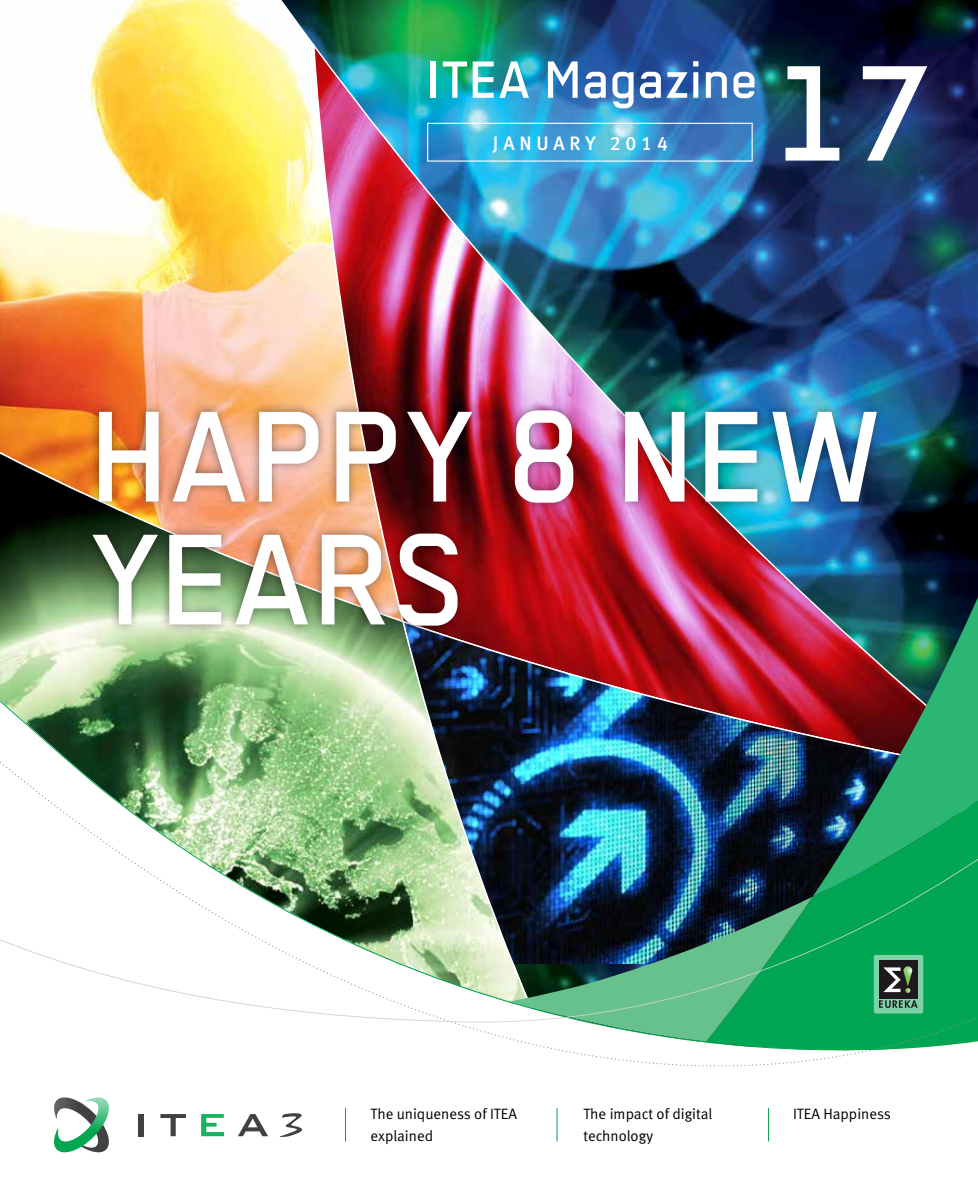
<style>
.page{position:relative;width:978px;height:1191px;background:#fff}
.page>*{position:absolute;margin:0;border:0;box-sizing:border-box;transform-origin:0 0}
.t1{font:500 153.15px "Regular";color:#fff}
.t2{font:500 145.65px/122.9px "Regular";color:#fff}
.t3{font:500 58.95px "Regular";color:#fff}
.t4{font:19.5px "Meta Medium LF";letter-spacing:.25em;color:#fff}
.t5{font:15px/22.5px "Meta Normal LF";color:#000}
</style>
<div class="page">
<svg style="left:405px;top:0;width:573px;height:43px;background:#12404c"></svg>
<svg style="left:82px;top:0;width:323px;height:69px"></svg>
<img style="left:312px;top:43px;width:666px;height:26px">
<svg style="left:54px;top:1022px;width:920px;height:105px"></svg>
<img style="left:0;top:69px;width:978px;height:953px">
<div style="left:427px;top:123px;width:326px;height:39px;border:1px solid #fff"></div>
<div style="left:84px;top:400px;width:801px;height:235px;background:#000;opacity:.45"></div>
<h3 class="t3" style="left:427px;top:47px;width:334px">ITEA Magazine</h3>
<h3 class="t4" style="left:493px;top:132px;width:176px">JANUARY 2014</h3>
<h1 class="t1" style="left:776px;top:30px;width:158px">17</h1>
<h2 class="t2" style="left:92px;top:393px;width:792px">HAPPY 8 NEW<br>YEARS</h2>
<p class="t5" style="left:371px;top:1102px;width:148px">The uniqueness of ITEA explained</p>
<p class="t5" style="left:583px;top:1102px;width:130px">The impact of digital</p>
<p class="t5" style="left:793px;top:1102px;width:100px">ITEA Happiness</p>
<p class="t5" style="left:583px;top:1124px;width:71px">technology</p>
</div>
